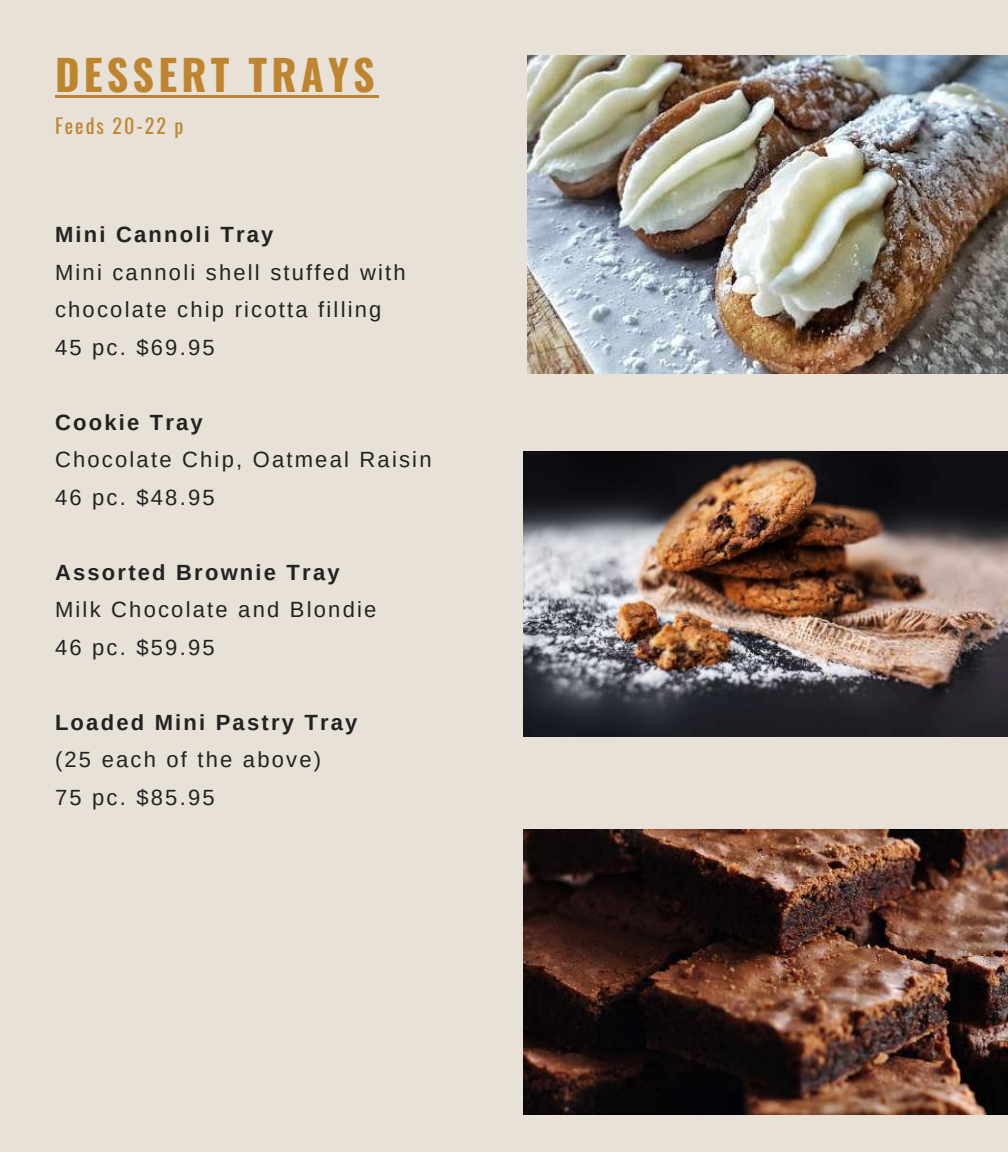
<style>
.page{position:relative;width:1008px;height:1152px;background:#e7e1d7}
.page>*{position:absolute;margin:0;border:0;box-sizing:border-box;transform-origin:0 0}
.t1{font:700 42px "Oswald";letter-spacing:.1em;color:#bf852e}
.t2{font:22px/37.6px "Arimo";letter-spacing:.1em;color:#222}
.t3{font:700 22px "Arimo";letter-spacing:.1em;color:#222}
.t4{font:20px "Oswald";letter-spacing:.1em;color:#bf852e}
</style>
<div class="page">
<img style="left:527px;top:55px;width:481px;height:318px">
<img style="left:523px;top:829px;width:485px;height:285px">
<img style="left:523px;top:451px;width:485px;height:285px">
<hr style="left:55px;top:95px;width:324px;height:3px;background:#bf852e">
<h1 class="t1" style="left:55px;top:42px;width:321px">DESSERT TRAYS</h1>
<p class="t4" style="left:55px;top:110px;width:130px">Feeds 20-22 p</p>
<p class="t3" style="left:55px;top:222px;width:220px">Mini Cannoli Tray</p>
<p class="t2" style="left:55px;top:253px;width:352px">Mini cannoli shell stuffed with chocolate chip ricotta filling<br>45 pc. $69.95</p>
<p class="t3" style="left:55px;top:410px;width:149px">Cookie Tray</p>
<p class="t2" style="left:55px;top:441px;width:378px">Chocolate Chip, Oatmeal Raisin<br>46 pc. $48.95</p>
<p class="t3" style="left:55px;top:560px;width:286px">Assorted Brownie Tray</p>
<p class="t2" style="left:55px;top:591px;width:323px">Milk Chocolate and Blondie<br>46 pc. $59.95</p>
<p class="t3" style="left:55px;top:710px;width:304px">Loaded Mini Pastry Tray</p>
<p class="t2" style="left:55px;top:741px;width:268px">(25 each of the above)<br>75 pc. $85.95</p>
</div>
